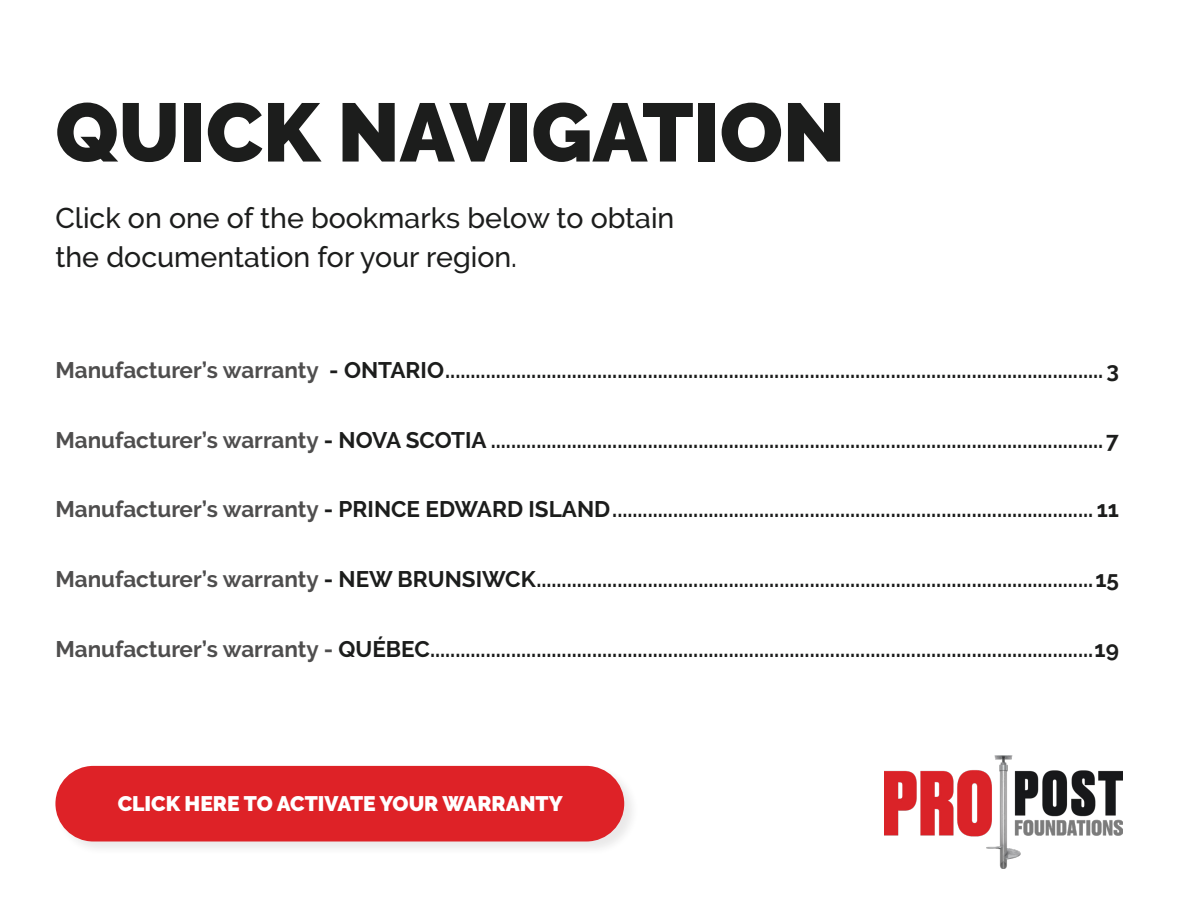
<style>
.page{position:relative;width:1188px;height:918px;background:#fff}
.page>*{position:absolute;margin:0;border:0;box-sizing:border-box;transform-origin:0 0}
.t1{font:900 82.5px "Raleway";color:#1c1d1c}
.t2{font:500 28.5px/39px "Raleway";color:#1c1d1c}
.t3{font:700 22.5px "Raleway";color:#1c1d1c}
.t4{font:900 21px "Raleway";color:#fff}
.s1{color:#4f4e4e}
</style>
<div class="page">
<img style="left:885px;top:755px;width:238px;height:114px">
<div style="left:54px;top:764px;width:585px;height:93px;background:#231f20;opacity:.1"></div>
<div style="left:55px;top:766px;width:569px;height:76px;background:#de2227;border-radius:38px"></div>
<p class="t1" style="left:55px;top:85px;width:791px">QUICK NAVIGATION</p>
<p class="t2" style="left:55px;top:198px;width:621px">Click on one of the bookmarks below to obtain the documentation for your region.</p>
<p class="t3" style="left:55px;top:357px;width:1065px"><span class="s1">Manufacturer’s warranty</span> - ONTARIO..................................................................................................................................3</p>
<p class="t3" style="left:55px;top:427px;width:1065px"><span class="s1">Manufacturer’s warranty</span> - NOVA SCOTIA .........................................................................................................................7</p>
<p class="t3" style="left:55px;top:497px;width:1065px"><span class="s1">Manufacturer’s warranty</span> - PRINCE EDWARD ISLAND............................................................................................... 11</p>
<p class="t3" style="left:55px;top:566px;width:1065px"><span class="s1">Manufacturer’s warranty</span> - NEW BRUNSIWCK..............................................................................................................15</p>
<p class="t3" style="left:55px;top:636px;width:1065px"><span class="s1">Manufacturer’s warranty -</span> QUÉBEC...................................................................................................................................19</p>
<p class="t4" style="left:118px;top:791px;width:446px">CLICK HERE TO ACTIVATE YOUR WARRANTY</p>
</div>
